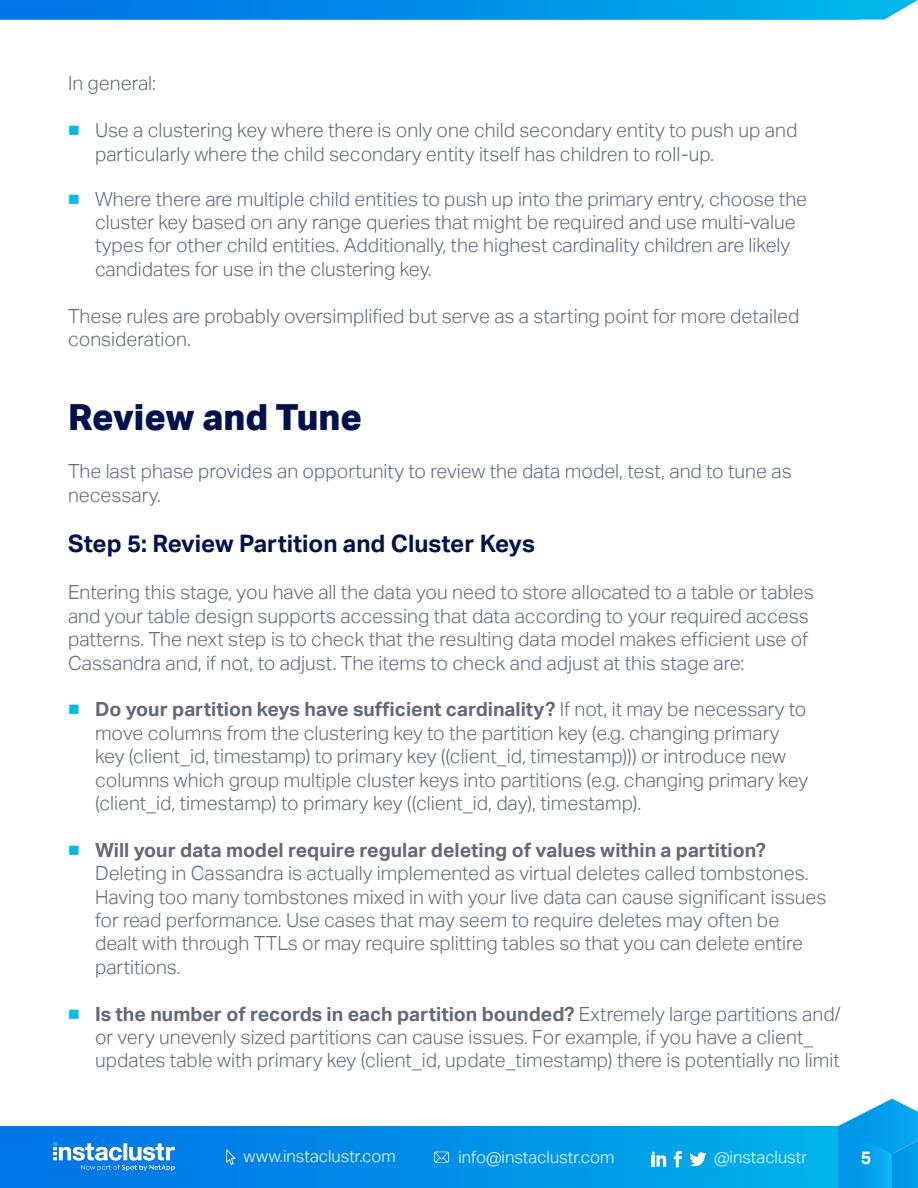
<style>
.page{position:relative;width:918px;height:1188px;background:#fff}
.page>*{position:absolute;margin:0;border:0;box-sizing:border-box;transform-origin:0 0}
.t1{font:800 36px "Aktiv Grotesk";color:#01124d}
.t2{font:700 24px "Aktiv Grotesk";color:#01124d}
.t3{font:300 19.5px/23.4px "Aktiv Grotesk";color:#646978}
.t4{font:700 18px "Aktiv Grotesk";color:#fff}
.t5{font:300 16.65px "Aktiv Grotesk";color:#fff}
.s1{font-weight:400;color:#00bce9}
.s2{font-weight:700}
</style>
<div class="page">
<div style="left:0;top:1127px;width:892px;height:61px;background:linear-gradient(to right,#0070e7,#00b4e9)"></div>
<img style="left:433px;top:1149px;width:17px;height:16px">
<img style="left:223px;top:1149px;width:16px;height:16px">
<img style="left:690px;top:1151px;width:16px;height:16px">
<svg style="left:674px;top:1151px;width:8px;height:16px"></svg>
<svg style="left:652px;top:1152px;width:14px;height:15px"></svg>
<svg style="left:838px;top:1099px;width:80px;height:89px;background:#22a9ee"></svg>
<img style="left:54px;top:1142px;width:120px;height:30px">
<svg style="left:0;top:0;width:918px;height:20px;background:#0794e8"></svg>
<p class="t3" style="left:68px;top:72px;width:90px">In general:</p>
<p class="t3" style="left:95px;top:119px;width:704px;text-indent:-27px"><span class="s1">■</span> Use a clustering key where there is only one child secondary entity to push up and particularly where the child secondary entity itself has children to roll-up.</p>
<p class="t3" style="left:95px;top:187px;width:714px;text-indent:-27px"><span class="s1">■</span> Where there are multiple child entities to push up into the primary entry, choose the cluster key based on any range queries that might be required and use multi-value types for other child entities. Additionally, the highest cardinality children are likely candidates for use in the clustering key.</p>
<p class="t3" style="left:68px;top:304px;width:733px">These rules are probably oversimplified but serve as a starting point for more detailed consideration.</p>
<p class="t1" style="left:68px;top:394px;width:296px">Review and Tune</p>
<p class="t3" style="left:68px;top:459px;width:725px;line-height:24px">The last phase provides an opportunity to review the data model, test, and to tune as necessary.</p>
<p class="t2" style="left:68px;top:530px;width:469px">Step 5: Review Partition and Cluster Keys</p>
<p class="t3" style="left:68px;top:581px;width:747px">Entering this stage, you have all the data you need to store allocated to a table or tables and your table design supports accessing that data according to your required access patterns. The next step is to check that the resulting data model makes efficient use of Cassandra and, if not, to adjust. The items to check and adjust at this stage are:</p>
<p class="t3" style="left:95px;top:698px;width:715px;text-indent:-27px"><span class="s1">■</span> <span class="s2">Do your partition keys have sufficient cardinality?</span> If not, it may be necessary to move columns from the clustering key to the partition key (e.g. changing primary key (client_id, timestamp) to primary key ((client_id, timestamp))) or introduce new columns which group multiple cluster keys into partitions (e.g. changing primary key (client_id, timestamp) to primary key ((client_id, day), timestamp).</p>
<p class="t3" style="left:95px;top:838px;width:733px;text-indent:-27px"><span class="s1">■</span> <span class="s2">Will your data model require regular deleting of values within a partition?<br></span>Deleting in Cassandra is actually implemented as virtual deletes called tombstones.<br>Having too many tombstones mixed in with your live data can cause significant issues for read performance. Use cases that may seem to require deletes may often be dealt with through TTLs or may require splitting tables so that you can delete entire partitions.</p>
<p class="t3" style="left:95px;top:1002px;width:747px;text-indent:-27px"><span class="s1">■</span> <span class="s2">Is the number of records in each partition bounded?</span> Extremely large partitions and/ or very unevenly sized partitions can cause issues. For example, if you have a client_ updates table with primary key (client_id, update_timestamp) there is potentially no limit</p>
<p class="t5" style="left:244px;top:1146px;width:154px">www.instaclustr.com</p>
<p class="t5" style="left:459px;top:1147px;width:157px">info@instaclustr.com</p>
<p class="t5" style="left:714px;top:1148px;width:95px">@instaclustr</p>
<p class="t4" style="left:861px;top:1147px;width:12px">5</p>
</div>
